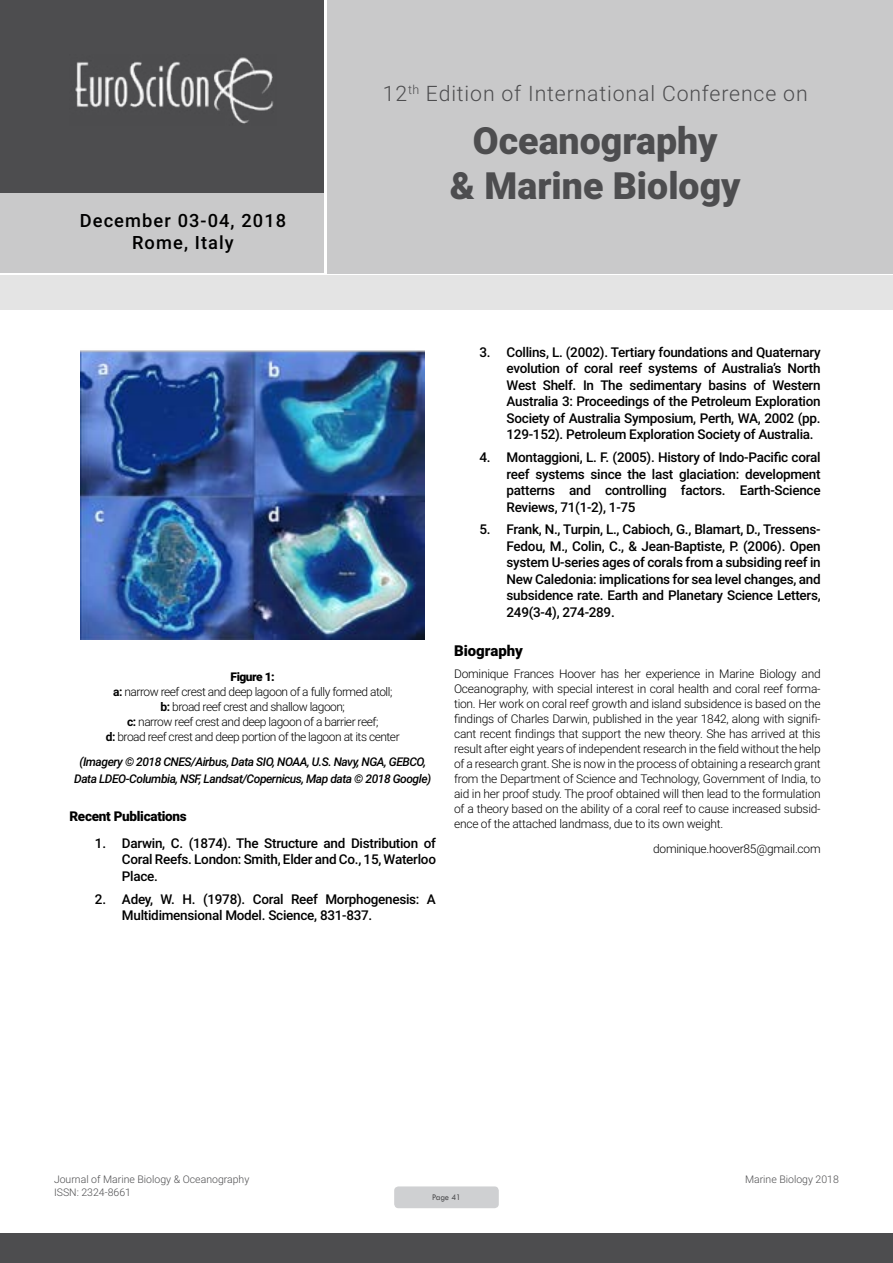
<style>
.page{position:relative;width:893px;height:1263px;background:#fff}
.page>*{position:absolute;margin:0;border:0;box-sizing:border-box;transform-origin:0 0}
.t1{font:900 37.5px/45px "Roboto";color:#4d4d4f;text-align:center}
.t2{font:300 21.3px "Roboto";letter-spacing:.04em;color:#4d4d4f}
.t3{font:500 18.3px/21.9px "Roboto";letter-spacing:.06em;color:#000;text-align:center}
.t4{font:900 15px "Roboto";color:#000}
.t5{font:500 13.5px/16.5px "Roboto";letter-spacing:-.02em;color:#000;text-align:justify}
.t6{font:900 13.5px "Roboto";letter-spacing:-.02em;color:#000}
.t7{font:300 12px/15px "Roboto";letter-spacing:-.04em;color:#000;text-align:center}
.t8{font:italic 500 12px/16.5px "Roboto";letter-spacing:-.04em;color:#000;text-align:center}
.t9{font:300 12px "Roboto";letter-spacing:-.02em;color:#000}
.t10{font:300 10.5px "Roboto";color:#4d4d4f}
.t11{font:9px "Tw Cen";letter-spacing:-.02em;color:#4d4d4f;scale:.95 1}
.s1{font-weight:900}
.s2{font-weight:700}
</style>
<div class="page">
<div style="left:0;top:0;width:323px;height:193px;background:#4d4d4f"></div>
<div style="left:1px;top:193px;width:323px;height:80px;background:#c9c9ca"></div>
<div style="left:327px;top:0;width:566px;height:273px;background:#c9c9ca"></div>
<img style="left:75px;top:57px;width:199px;height:67px">
<div style="left:0;top:1233px;width:893px;height:30px;background:#4d4d4f"></div>
<div style="left:1px;top:275px;width:892px;height:35px;background:#e4e4e4"></div>
<div style="left:394px;top:1186px;width:105px;height:22px;background:#cfd0d2;border-radius:4px"></div>
<img style="left:81px;top:350px;width:344px;height:289px">
<h3 class="t3" style="left:80px;top:209px;width:208px">December 03-04, 2018<br>Rome, Italy</h3>
<h2 class="t2" style="left:383px;top:78px;width:426px">12<sup>th</sup> Edition of International Conference on</h2>
<h1 class="t1" style="left:450px;top:117px;width:292px">Oceanography<br>&amp; Marine Biology</h1>
<p class="t7" style="left:106px;top:669px;width:295px"><span class="s1">Figure 1:<br></span><span class="s2">a:</span> narrow reef crest and deep lagoon of a fully formed atoll;<br><span class="s2">b:</span> broad reef crest and shallow lagoon;<br><span class="s2">c:</span> narrow reef crest and deep lagoon of a barrier reef;<br><span class="s2">d:</span> broad reef crest and deep portion of the lagoon at its center</p>
<p class="t8" style="left:74px;top:753px;width:359px">(Imagery © 2018 CNES/Airbus, Data SIO, NOAA, U.S. Navy, NGA, GEBCO,<br>Data LDEO-Columbia, NSF, Landsat/Copernicus, Map data © 2018 Google)</p>
<p class="t6" style="left:69px;top:806px;width:119px">Recent Publications</p>
<p class="t5" style="left:122px;top:834px;width:316px;text-indent:-27px">1. Darwin, C. (1874). The Structure and Distribution of Coral Reefs. London: Smith, Elder and Co., 15, Waterloo Place.</p>
<p class="t5" style="left:122px;top:890px;width:315px;text-indent:-27px">2. Adey, W. H. (1978). Coral Reef Morphogenesis: A<br>Multidimensional Model. Science, 831-837.</p>
<p class="t5" style="left:507px;top:343px;width:316px;text-indent:-27px">3. Collins, L. (2002). Tertiary foundations and Quaternary evolution of coral reef systems of Australia’s North West Shelf. In The sedimentary basins of Western Australia 3: Proceedings of the Petroleum Exploration Society of Australia Symposium, Perth, WA, 2002 (pp.<br>129-152). Petroleum Exploration Society of Australia.</p>
<p class="t5" style="left:507px;top:448px;width:316px;text-indent:-27px">4. Montaggioni, L. F. (2005). History of Indo-Pacific coral reef systems since the last glaciation: development patterns and controlling factors. Earth-Science Reviews, 71(1-2), 1-75</p>
<p class="t5" style="left:507px;top:521px;width:316px;text-indent:-27px">5. Frank, N., Turpin, L., Cabioch, G., Blamart, D., Tressens-Fedou, M., Colin, C., &amp; Jean-Baptiste, P. (2006). Open system U-series ages of corals from a subsiding reef in New Caledonia: implications for sea level changes, and subsidence rate. Earth and Planetary Science Letters, 249(3-4), 274-289.</p>
<p class="t4" style="left:454px;top:640px;width:70px">Biography</p>
<p class="t7" style="left:454px;top:665px;width:368px;text-align:justify">Dominique Frances Hoover has her experience in Marine Biology and Oceanography, with special interest in coral health and coral reef forma&shy;tion. Her work on coral reef growth and island subsidence is based on the findings of Charles Darwin, published in the year 1842, along with signifi&shy;cant recent findings that support the new theory. She has arrived at this result after eight years of independent research in the field without the help of a research grant. She is now in the process of obtaining a research grant from the Department of Science and Technology, Government of India, to aid in her proof study. The proof obtained will then lead to the formulation of a theory based on the ability of a coral reef to cause increased subsid&shy;ence of the attached landmass, due to its own weight.</p>
<p class="t9" style="left:653px;top:841px;width:169px">dominique.hoover85@gmail.com</p>
<p class="t10" style="left:54px;top:1172px;width:197px">Journal of Marine Biology &amp; Oceanography</p>
<p class="t10" style="left:745px;top:1172px;width:95px">Marine Biology 2018</p>
<p class="t10" style="left:54px;top:1185px;width:78px">ISSN: 2324-8661</p>
<p class="t11" style="left:432px;top:1192px;width:32px">Page 41</p>
</div>
